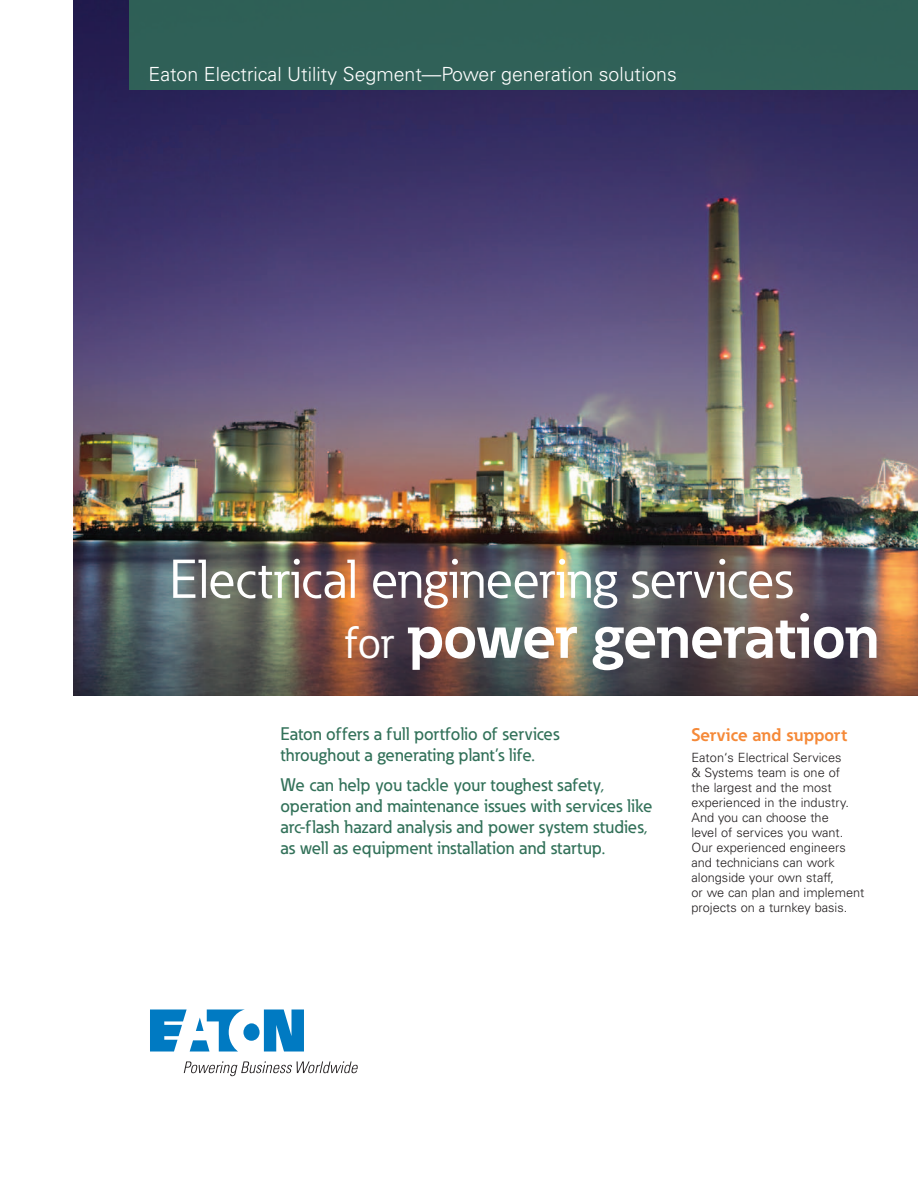
<style>
.page{position:relative;width:918px;height:1188px;background:#fff}
.page>*{position:absolute;margin:0;border:0;box-sizing:border-box;transform-origin:0 0}
.t1{font:700 63px "Eaton";letter-spacing:-.02em;color:#fff}
.t2{font:54px "Eaton";letter-spacing:-.005em;color:#fff}
.t3{font:300 19.5px "Univers LT Std";color:#fff}
.t4{font:500 18px/21px "Eaton";color:#327159}
.t5{font:700 18px "Eaton";letter-spacing:-.005em;color:#f58938}
.t6{font:300 12.75px/15px "Univers LT Std";color:#231f20}
.s1{font-weight:400;font-size:45px}
</style>
<div class="page">
<img style="left:73px;top:0;width:845px;height:695px">
<svg style="left:150px;top:1010px;width:154px;height:42px"></svg>
<svg style="left:184px;top:1061px;width:174px;height:15px"></svg>
<div style="left:129px;top:0;width:789px;height:90px;background:#2f6057"></div>
<h3 class="t3" style="left:148px;top:63px;width:530px">Eaton Electrical Utility Segment—Power generation solutions</h3>
<h2 class="t2" style="left:169px;top:546px;width:625px">Electrical engineering services</h2>
<h1 class="t1" style="left:344px;top:596px;width:537px"><span class="s1">for</span> power generation</h1>
<h3 class="t4" style="left:280px;top:723px;width:280px">Eaton offers a full portfolio of services throughout a generating plant’s life.</h3>
<h3 class="t4" style="left:280px;top:774px;width:374px">We can help you tackle your toughest safety, operation and maintenance issues with services like arc-flash hazard analysis and power system studies, as well as equipment installation and startup.</h3>
<h3 class="t5" style="left:691px;top:724px;width:157px">Service and support</h3>
<p class="t6" style="left:692px;top:750px;width:175px">Eaton‘s Electrical Services<br>&amp; Systems team is one of<br>the largest and the most experienced in the industry.<br>And you can choose the<br>level of services you want.<br>Our experienced engineers and technicians can work alongside your own staff,<br>or we can plan and implement projects on a turnkey basis.</p>
</div>
